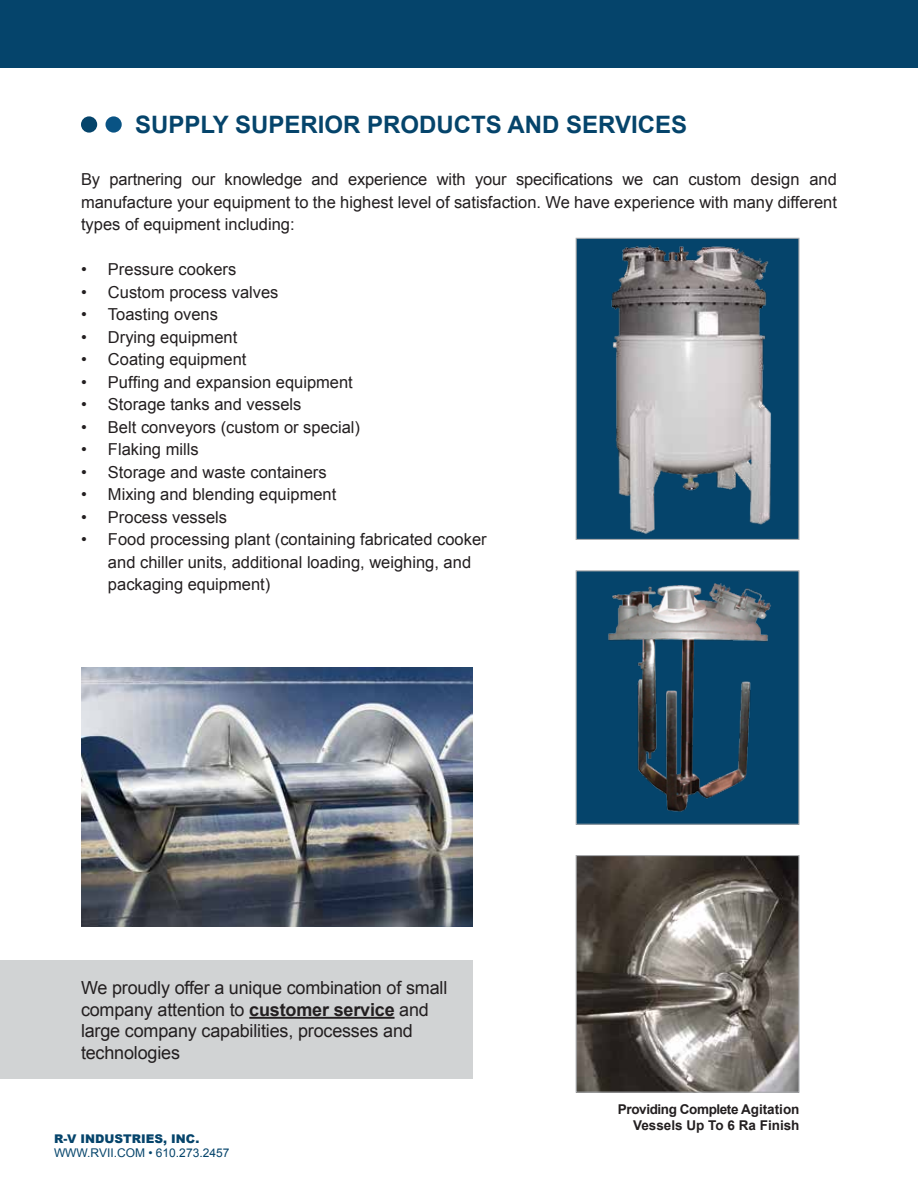
<style>
.page{position:relative;width:918px;height:1188px;background:#fff}
.page>*{position:absolute;margin:0;border:0;box-sizing:border-box;transform-origin:0 0}
.t1{font:700 24px "Arial";color:#05446b}
.t2{font:18px/21.6px "Arial";letter-spacing:-.01em;color:#231f20}
.t3{font:16.5px/22.5px "Arial";color:#231f20;text-align:justify}
.t4{font:700 13.5px/16.2px "Arial";color:#231f20;text-align:right}
.t5{font:12px "Arial";color:#05446b}
.t6{font:900 12px "Arial";color:#05446b}
.s1{font-weight:700}
</style>
<div class="page">
<div style="left:0;top:960px;width:472px;height:119px;background:#d1d3d4"></div>
<hr style="left:249px;top:1017px;width:146px;height:2px;background:#231f20">
<img style="left:578px;top:572px;width:220px;height:251px">
<div style="left:576px;top:570px;width:224px;height:255px;border:1px solid #a7a9ac"></div>
<img style="left:578px;top:857px;width:220px;height:234px">
<div style="left:576px;top:855px;width:224px;height:238px;border:1px solid #a7a9ac"></div>
<div style="left:106px;top:116px;width:16px;height:17px;background:#095384;border-radius:50%"></div>
<div style="left:81px;top:116px;width:16px;height:17px;background:#05446b;border-radius:50%"></div>
<div style="left:576px;top:238px;width:223px;height:301px;background:#05446b"></div>
<img style="left:611px;top:245px;width:160px;height:289px">
<div style="left:576px;top:238px;width:224px;height:302px;border:1px solid #a7a9ac"></div>
<div style="left:0;top:0;width:918px;height:68px;background:#05446b"></div>
<img style="left:81px;top:667px;width:391px;height:260px">
<h1 class="t1" style="left:135px;top:109px;width:554px">SUPPLY SUPERIOR PRODUCTS AND SERVICES</h1>
<p class="t3" style="left:81px;top:169px;width:758px">By partnering our knowledge and experience with your specifications we can custom design and manufacture your equipment to the highest level of satisfaction. We have experience with many different types of equipment including:</p>
<p class="t3" style="left:81px;top:259px;width:157px">• Pressure cookers</p>
<p class="t3" style="left:81px;top:281px;width:199px">• Custom process valves</p>
<p class="t3" style="left:81px;top:304px;width:139px">• Toasting ovens</p>
<p class="t3" style="left:81px;top:326px;width:158px">• Drying equipment</p>
<p class="t3" style="left:81px;top:349px;width:167px">• Coating equipment</p>
<p class="t3" style="left:81px;top:371px;width:273px">• Puffing and expansion equipment</p>
<p class="t3" style="left:81px;top:394px;width:222px">• Storage tanks and vessels</p>
<p class="t3" style="left:81px;top:416px;width:281px">• Belt conveyors (custom or special)</p>
<p class="t3" style="left:81px;top:439px;width:119px">• Flaking mills</p>
<p class="t3" style="left:81px;top:461px;width:247px">• Storage and waste containers</p>
<p class="t3" style="left:81px;top:484px;width:257px">• Mixing and blending equipment</p>
<p class="t3" style="left:81px;top:506px;width:148px">• Process vessels</p>
<p class="t3" style="left:108px;top:529px;width:380px;text-align:left;text-indent:-27px">• Food processing plant (containing fabricated cooker and chiller units, additional loading, weighing, and packaging equipment)</p>
<p class="t2" style="left:81px;top:977px;width:368px">We proudly offer a unique combination of small company attention to <span class="s1">customer service</span> and large company capabilities, processes and technologies</p>
<p class="t6" style="left:54px;top:1130px;width:147px">R-V INDUSTRIES, INC.</p>
<p class="t5" style="left:54px;top:1145px;width:177px">WWW.RVII.COM • 610.273.2457</p>
<p class="t4" style="left:618px;top:1101px;width:183px">Providing Complete Agitation<br>Vessels Up To 6 Ra Finish</p>
</div>
